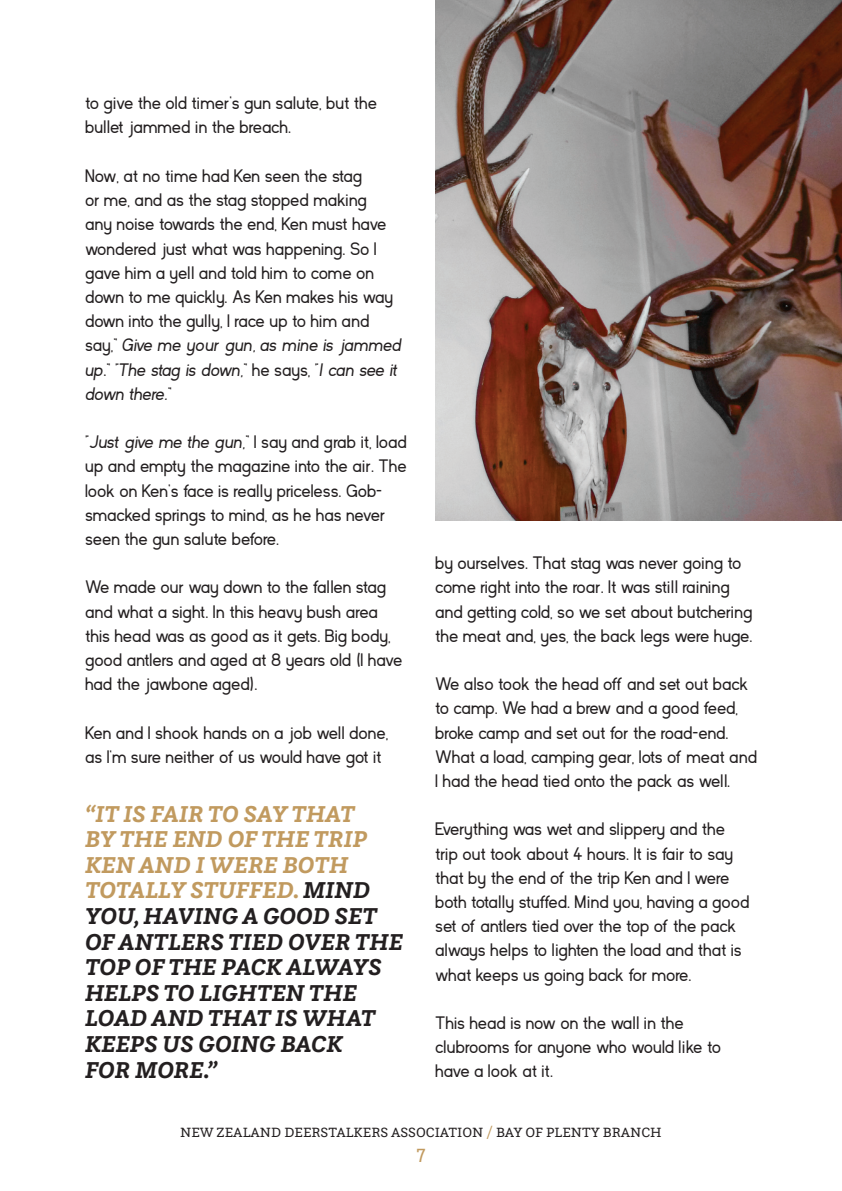
<style>
.page{position:relative;width:842px;height:1191px;background:#fff}
.page>*{position:absolute;margin:0;border:0;box-sizing:border-box;transform-origin:0 0}
.t1{font:italic 700 24px/25.6px "Questa Slab";color:#231f20}
.t2{font:20px "Questa Slab";color:#c19a5f}
.t3{font:18px/24.2px "Kayak Sans";color:#231f20}
.t4{font:14px "Questa Slab";color:#231f20}
.s1{font-style:italic}
.s2{color:#c19a5f}
</style>
<div class="page">
<img style="left:435px;top:0;width:407px;height:521px">
<p class="t3" style="left:85px;top:91px;width:294px">to give the old timer’s gun salute, but the bullet jammed in the breach.</p>
<p class="t3" style="left:85px;top:164px;width:319px">Now, at no time had Ken seen the stag<br>or me, and as the stag stopped making<br>any noise towards the end, Ken must have wondered just what was happening. So I gave him a yell and told him to come on down to me quickly. As Ken makes his way down into the gully, I race up to him and say,” <span class="s1">Give me your gun, as mine is jammed up</span>.” “<span class="s1">The stag is down,</span>” he says, “<span class="s1">I can see it down there.</span>”</p>
<p class="t3" style="left:85px;top:430px;width:323px">“<span class="s1">Just give me the gun,</span>” I say and grab it, load up and empty the magazine into the air. The look on Ken’s face is really priceless. Gob&shy;smacked springs to mind, as he has never seen the gun salute before.</p>
<p class="t3" style="left:85px;top:575px;width:319px">We made our way down to the fallen stag and what a sight. In this heavy bush area this head was as good as it gets. Big body, good antlers and aged at 8 years old (I have had the jawbone aged).</p>
<p class="t3" style="left:85px;top:720px;width:305px">Ken and I shook hands on a job well done, as I’m sure neither of us would have got it</p>
<h1 class="t1" style="left:85px;top:800px;width:319px"><span class="s2">“IT IS FAIR TO SAY THAT<br>BY THE END OF THE TRIP<br>KEN AND I WERE BOTH<br>TOTALLY STUFFED.</span> MIND<br>YOU, HAVING A GOOD SET<br>OF ANTLERS TIED OVER THE<br>TOP OF THE PACK ALWAYS<br>HELPS TO LIGHTEN THE<br>LOAD AND THAT IS WHAT<br>KEEPS US GOING BACK<br>FOR MORE.”</h1>
<p class="t3" style="left:435px;top:551px;width:319px">by ourselves. That stag was never going to come right into the roar. It was still raining and getting cold, so we set about butchering the meat and, yes, the back legs were huge.</p>
<p class="t3" style="left:435px;top:672px;width:323px">We also took the head off and set out back to camp. We had a brew and a good feed, broke camp and set out for the road-end.<br>What a load, camping gear, lots of meat and I had the head tied onto the pack as well.</p>
<p class="t3" style="left:435px;top:817px;width:316px">Everything was wet and slippery and the trip out took about 4 hours. It is fair to say that by the end of the trip Ken and I were both totally stuffed. Mind you, having a good set of antlers tied over the top of the pack always helps to lighten the load and that is what keeps us going back for more.</p>
<p class="t3" style="left:435px;top:1011px;width:287px">This head is now on the wall in the clubrooms for anyone who would like to have a look at it.</p>
<p class="t4" style="left:180px;top:1123px;width:483px">NEW ZEALAND DEERSTALKERS ASSOCIATION <span class="s2">/</span> BAY OF PLENTY BRANCH</p>
<p class="t2" style="left:416px;top:1142px;width:11px">7</p>
</div>
